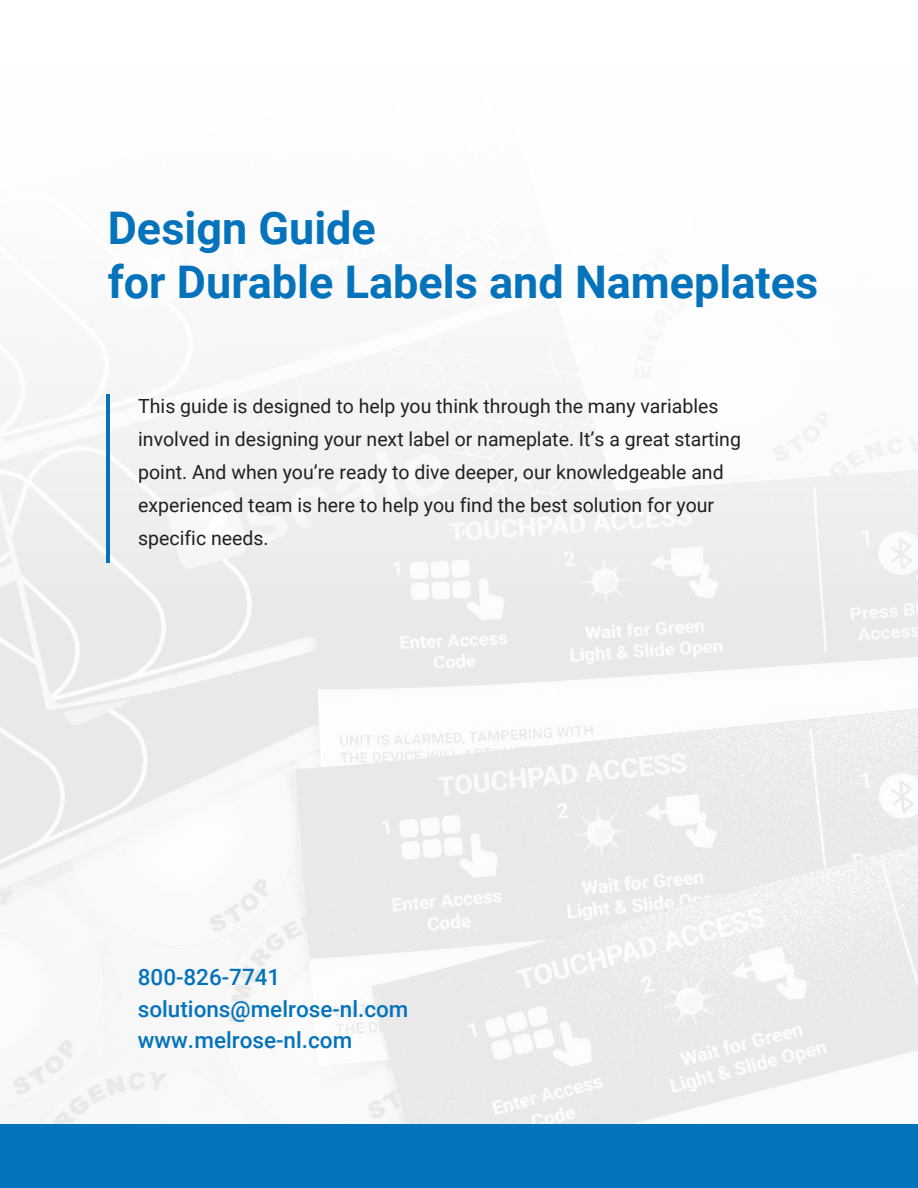
<style>
.page{position:relative;width:918px;height:1188px;background:#fff}
.page>*{position:absolute;margin:0;border:0;box-sizing:border-box;transform-origin:0 0}
.t1{font:700 45px/54px "Roboto";color:#0473bb}
.t2{font:500 22.5px/31.5px "Roboto";color:#0473bb}
.t3{font:19.5px/33px "Roboto";color:#231f20}
</style>
<div class="page">
<img style="left:0;top:705px;width:918px;height:419px">
<div style="left:0;top:0;width:918px;height:705px;background:linear-gradient(to bottom,#fff,#eceded)"></div>
<div style="left:0;top:1124px;width:918px;height:64px;background:#0473bb"></div>
<hr style="left:107px;top:395px;width:3px;height:168px;background:#0473bb">
<h1 class="t1" style="left:108px;top:200px;width:712px">Design Guide<br>for Durable Labels and Nameplates</h1>
<p class="t3" style="left:138px;top:389px;width:604px">This guide is designed to help you think through the many variables involved in designing your next label or nameplate. It’s a great starting point. And when you’re ready to dive deeper, our knowledgeable and experienced team is here to help you find the best solution for your specific needs.</p>
<p class="t2" style="left:138px;top:961px;width:272px">800-826-7741 solutions@melrose-nl.com www.melrose-nl.com</p>
</div>
